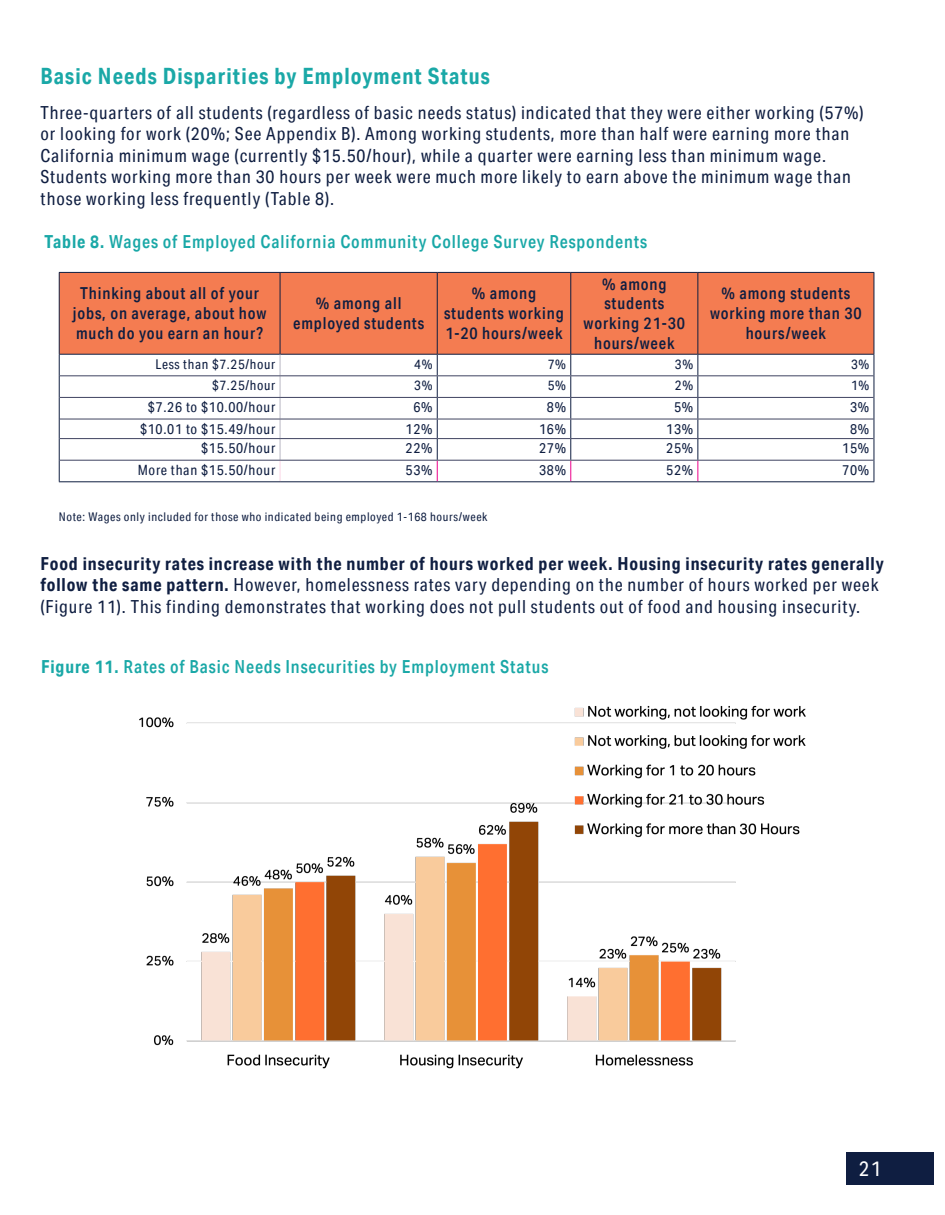
<style>
.page{position:relative;width:945px;height:1215px;background:#fff}
.page>*{position:absolute;margin:0;border:0;box-sizing:border-box;transform-origin:0 0}
.Heading_3{font:700 22.5px "Aktiv Grotesk Cd";letter-spacing:.05em;color:#1aa8a7}
.t1{font:21px "Aktiv Grotesk Cd";color:#fff}
.t2{font:18px/21.6px "Aktiv Grotesk Cd";letter-spacing:.05em;color:#0f1e41}
.Figure_titles{font:500 18px "Aktiv Grotesk Cd";letter-spacing:.05em;color:#1aa8a7}
.t3{font:500 16.5px/19.8px "Aktiv Grotesk Cd";letter-spacing:.05em;color:#0f1e41;text-align:center}
.t4{font:14.1px "Aktiv Grotesk Cd";letter-spacing:.05em;color:#0f1e41}
.t5{font:13.5px "Aktiv Grotesk Cd";letter-spacing:.05em;color:#0f1e41}
.t6{font:12px "Aktiv Grotesk Cd";letter-spacing:.05em;color:#0f1e41}
.s1{font-weight:700}
</style>
<div class="page">
<div style="left:846px;top:1152px;width:88px;height:33px;background:#0f1e41"></div>
<div style="left:60px;top:273px;width:814px;height:81px;background:#f47c51"></div>
<hr style="left:59px;top:272px;width:221px;height:1px;background:#0f1e41">
<hr style="left:59px;top:273px;width:1px;height:81px;background:#0f1e41">
<hr style="left:280px;top:272px;width:157px;height:1px;background:#0f1e41">
<hr style="left:280px;top:273px;width:1px;height:81px;background:#0f1e41">
<hr style="left:437px;top:272px;width:134px;height:1px;background:#0f1e41">
<hr style="left:437px;top:273px;width:1px;height:81px;background:#0f1e41">
<hr style="left:571px;top:272px;width:127px;height:1px;background:#0f1e41">
<hr style="left:570px;top:273px;width:1px;height:81px;background:#0f1e41">
<hr style="left:698px;top:272px;width:176px;height:1px;background:#0f1e41">
<hr style="left:697px;top:273px;width:1px;height:81px;background:#0f1e41">
<hr style="left:874px;top:273px;width:1px;height:81px;background:#0f1e41">
<hr style="left:280px;top:354px;width:157px;height:1px;background:#0f1e41">
<hr style="left:437px;top:354px;width:134px;height:1px;background:#0f1e41">
<hr style="left:571px;top:354px;width:127px;height:1px;background:#0f1e41">
<hr style="left:698px;top:354px;width:176px;height:1px;background:#0f1e41">
<hr style="left:280px;top:481px;width:157px;height:1px;background:#0f1e41">
<hr style="left:437px;top:481px;width:134px;height:1px;background:#0f1e41">
<hr style="left:571px;top:481px;width:127px;height:1px;background:#0f1e41">
<hr style="left:698px;top:481px;width:176px;height:1px;background:#0f1e41">
<svg style="left:437px;top:355px;width:1px;height:126px"></svg>
<svg style="left:570px;top:355px;width:1px;height:126px"></svg>
<svg style="left:697px;top:355px;width:1px;height:126px"></svg>
<svg style="left:874px;top:355px;width:1px;height:126px"></svg>
<svg style="left:59px;top:354px;width:222px;height:128px"></svg>
<hr style="left:60px;top:375px;width:220px;height:1px;background:#3f4360">
<hr style="left:280px;top:375px;width:157px;height:1px;background:#3f4360">
<hr style="left:437px;top:375px;width:134px;height:1px;background:#3f4360">
<hr style="left:571px;top:375px;width:127px;height:1px;background:#3f4360">
<hr style="left:698px;top:375px;width:176px;height:1px;background:#3f4360">
<hr style="left:60px;top:397px;width:220px;height:1px;background:#3f4360">
<hr style="left:280px;top:397px;width:157px;height:1px;background:#3f4360">
<hr style="left:437px;top:397px;width:134px;height:1px;background:#3f4360">
<hr style="left:571px;top:397px;width:127px;height:1px;background:#3f4360">
<hr style="left:698px;top:397px;width:176px;height:1px;background:#3f4360">
<hr style="left:60px;top:419px;width:220px;height:1px;background:#3f4360">
<hr style="left:280px;top:419px;width:157px;height:1px;background:#3f4360">
<hr style="left:437px;top:419px;width:134px;height:1px;background:#3f4360">
<hr style="left:571px;top:419px;width:127px;height:1px;background:#3f4360">
<hr style="left:698px;top:419px;width:176px;height:1px;background:#3f4360">
<hr style="left:60px;top:438px;width:220px;height:1px;background:#3f4360">
<hr style="left:280px;top:438px;width:157px;height:1px;background:#3f4360">
<hr style="left:437px;top:438px;width:134px;height:1px;background:#3f4360">
<hr style="left:571px;top:438px;width:127px;height:1px;background:#3f4360">
<hr style="left:698px;top:438px;width:176px;height:1px;background:#3f4360">
<hr style="left:60px;top:460px;width:220px;height:1px;background:#3f4360">
<hr style="left:280px;top:460px;width:157px;height:1px;background:#3f4360">
<hr style="left:437px;top:460px;width:134px;height:1px;background:#3f4360">
<hr style="left:571px;top:460px;width:127px;height:1px;background:#3f4360">
<hr style="left:698px;top:460px;width:176px;height:1px;background:#3f4360">
<img style="left:139px;top:705px;width:667px;height:364px">
<p class="Heading_3" style="left:40px;top:62px;width:451px">Basic Needs Disparities by Employment Status</p>
<p class="t2" style="left:40px;top:101px;width:825px">Three-quarters of all students (regardless of basic needs status) indicated that they were either working (57%) or looking for work (20%; See Appendix B). Among working students, more than half were earning more than California minimum wage (currently $15.50/hour), while a quarter were earning less than minimum wage.<br>Students working more than 30 hours per week were much more likely to earn above the minimum wage than those working less frequently (Table 8).</p>
<p class="Figure_titles" style="left:44px;top:231px;width:604px"><span class="s1">Table 8.</span> Wages of Employed California Community College Survey Respondents</p>
<p class="t3" style="left:73px;top:283px;width:195px">Thinking about all of your jobs, on average, about how much do you earn an hour?</p>
<p class="t3" style="left:293px;top:293px;width:132px">% among all employed students</p>
<p class="t3" style="left:444px;top:283px;width:121px">% among students working<br>1-20 hours/week</p>
<p class="t3" style="left:584px;top:274px;width:103px">% among students working 21-30 hours/week</p>
<p class="t3" style="left:710px;top:283px;width:153px">% among students working more than 30 hours/week</p>
<p class="t5" style="left:156px;top:356px;width:121px">Less than $7.25/hour</p>
<p class="t5" style="left:414px;top:356px;width:20px">4%</p>
<p class="t5" style="left:548px;top:356px;width:20px">7%</p>
<p class="t5" style="left:675px;top:356px;width:20px">3%</p>
<p class="t5" style="left:851px;top:356px;width:20px">3%</p>
<p class="t5" style="left:212px;top:377px;width:65px">$7.25/hour</p>
<p class="t5" style="left:414px;top:377px;width:20px">3%</p>
<p class="t5" style="left:548px;top:377px;width:20px">5%</p>
<p class="t5" style="left:675px;top:377px;width:20px">2%</p>
<p class="t5" style="left:851px;top:377px;width:20px">1%</p>
<p class="t4" style="left:148px;top:399px;width:129px">$7.26 to $10.00/hour</p>
<p class="t4" style="left:413px;top:399px;width:21px">6%</p>
<p class="t4" style="left:547px;top:399px;width:21px">8%</p>
<p class="t4" style="left:674px;top:399px;width:21px">5%</p>
<p class="t4" style="left:850px;top:399px;width:21px">3%</p>
<p class="t4" style="left:140px;top:421px;width:137px">$10.01 to $15.49/hour</p>
<p class="t4" style="left:406px;top:421px;width:28px">12%</p>
<p class="t4" style="left:539px;top:421px;width:28px">16%</p>
<p class="t4" style="left:666px;top:421px;width:28px">13%</p>
<p class="t4" style="left:850px;top:421px;width:21px">8%</p>
<p class="t4" style="left:201px;top:440px;width:76px">$15.50/hour</p>
<p class="t4" style="left:406px;top:440px;width:28px">22%</p>
<p class="t4" style="left:539px;top:440px;width:28px">27%</p>
<p class="t4" style="left:666px;top:440px;width:28px">25%</p>
<p class="t4" style="left:842px;top:440px;width:28px">15%</p>
<p class="t4" style="left:138px;top:462px;width:139px">More than $15.50/hour</p>
<p class="t4" style="left:406px;top:462px;width:28px">53%</p>
<p class="t4" style="left:539px;top:462px;width:28px">38%</p>
<p class="t4" style="left:666px;top:462px;width:28px">52%</p>
<p class="t4" style="left:842px;top:462px;width:28px">70%</p>
<p class="t6" style="left:59px;top:509px;width:430px">Note: Wages only included for those who indicated being employed 1-168 hours/week</p>
<p class="t2" style="left:40px;top:553px;width:845px"><span class="s1">Food insecurity rates increase with the number of hours worked per week. Housing insecurity rates generally follow the same pattern.</span> However, homelessness rates vary depending on the number of hours worked per week (Figure 11). This finding demonstrates that working does not pull students out of food and housing insecurity.</p>
<p class="Figure_titles" style="left:41px;top:656px;width:509px"><span class="s1">Figure 11.</span> Rates of Basic Needs Insecurities by Employment Status</p>
<p class="t1" style="left:859px;top:1156px;width:24px">21</p>
</div>
